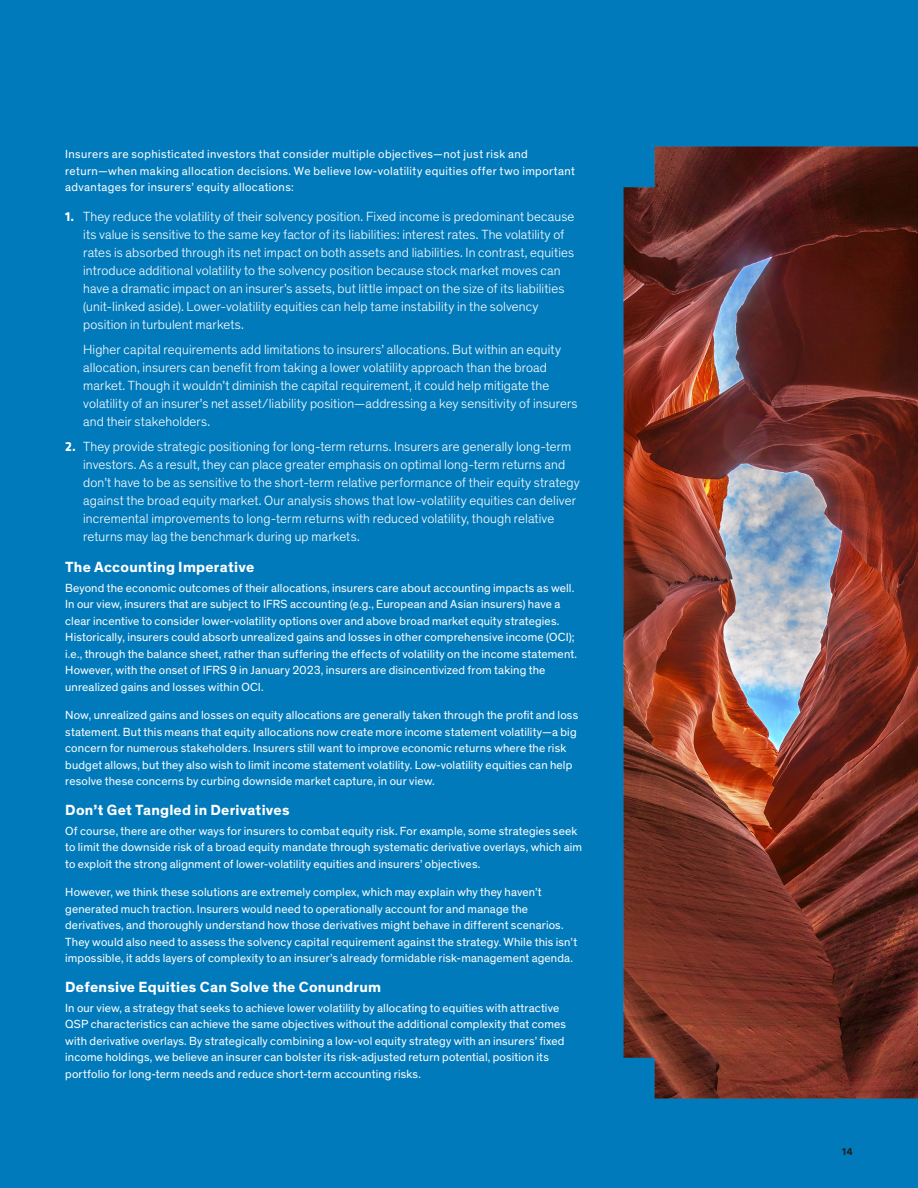
<style>
.page{position:relative;width:918px;height:1188px;background:#007abb}
.page>*{position:absolute;margin:0;border:0;box-sizing:border-box;transform-origin:0 0}
.t1{font:700 15px "Theinhardt";letter-spacing:.015em;color:#fff}
.t2{font:300 13.5px/18px "Theinhardt";letter-spacing:.01em;color:#fff}
.t3{font:12px/16.5px "Theinhardt";letter-spacing:.015em;color:#fff}
.t4{font:12px/16.5px "Theinhardt";letter-spacing:.035em;color:#fff}
.t5{font:700 10.5px "Klavika";color:#231f20}
.s1{font-family:"Klavika";font-weight:700}
</style>
<div class="page">
<img style="left:623px;top:146px;width:295px;height:953px">
<p class="t4" style="left:65px;top:146px;width:511px">Insurers are sophisticated investors that consider multiple objectives—not just risk and return—when making allocation decisions. We believe low-volatility equities offer two important advantages for insurers’ equity allocations:</p>
<p class="t2" style="left:83px;top:208px;width:493px;text-indent:-18px"><span class="s1">1.</span> They reduce the volatility of their solvency position. Fixed income is predominant because its value is sensitive to the same key factor of its liabilities: interest rates. The volatility of rates is absorbed through its net impact on both assets and liabilities. In contrast, equities introduce additional volatility to the solvency position because stock market moves can have a dramatic impact on an insurer’s assets, but little impact on the size of its liabilities (unit-linked aside). Lower-volatility equities can help tame instability in the solvency position in turbulent markets.</p>
<p class="t2" style="left:83px;top:341px;width:496px">Higher capital requirements add limitations to insurers’ allocations. But within an equity allocation, insurers can benefit from taking a lower volatility approach than the broad market. Though it wouldn’t diminish the capital requirement, it could help mitigate the volatility of an insurer’s net asset/liability position—addressing a key sensitivity of insurers and their stakeholders.</p>
<p class="t2" style="left:83px;top:437px;width:498px;text-indent:-18px"><span class="s1">2.</span> They provide strategic positioning for long-term returns. Insurers are generally long-term investors. As a result, they can place greater emphasis on optimal long-term returns and don’t have to be as sensitive to the short-term relative performance of their equity strategy against the broad equity market. Our analysis shows that low-volatility equities can deliver incremental improvements to long-term returns with reduced volatility, though relative returns may lag the benchmark during up markets.</p>
<p class="t1" style="left:65px;top:558px;width:190px">The Accounting Imperative</p>
<p class="t3" style="left:65px;top:580px;width:513px">Beyond the economic outcomes of their allocations, insurers care about accounting impacts as well.<br>In our view, insurers that are subject to IFRS accounting (e.g., European and Asian insurers) have a clear incentive to consider lower-volatility options over and above broad market equity strategies.<br>Historically, insurers could absorb unrealized gains and losses in other comprehensive income (OCI); i.e., through the balance sheet, rather than suffering the effects of volatility on the income statement.<br>However, with the onset of IFRS 9 in January 2023, insurers are disincentivized from taking the unrealized gains and losses within OCI.</p>
<p class="t3" style="left:65px;top:707px;width:515px">Now, unrealized gains and losses on equity allocations are generally taken through the profit and loss statement. But this means that equity allocations now create more income statement volatility—a big concern for numerous stakeholders. Insurers still want to improve economic returns where the risk budget allows, but they also wish to limit income statement volatility. Low-volatility equities can help resolve these concerns by curbing downside market capture, in our view.</p>
<p class="t1" style="left:65px;top:801px;width:226px">Don’t Get Tangled in Derivatives</p>
<p class="t3" style="left:65px;top:823px;width:518px">Of course, there are other ways for insurers to combat equity risk. For example, some strategies seek to limit the downside risk of a broad equity mandate through systematic derivative overlays, which aim to exploit the strong alignment of lower-volatility equities and insurers’ objectives.</p>
<p class="t3" style="left:65px;top:884px;width:513px">However, we think these solutions are extremely complex, which may explain why they haven’t generated much traction. Insurers would need to operationally account for and manage the derivatives, and thoroughly understand how those derivatives might behave in different scenarios.<br>They would also need to assess the solvency capital requirement against the strategy. While this isn’t impossible, it adds layers of complexity to an insurer’s already formidable risk-management agenda.</p>
<p class="t1" style="left:65px;top:978px;width:317px">Defensive Equities Can Solve the Conundrum</p>
<p class="t3" style="left:65px;top:1000px;width:502px">In our view, a strategy that seeks to achieve lower volatility by allocating to equities with attractive QSP characteristics can achieve the same objectives without the additional complexity that comes with derivative overlays. By strategically combining a low-vol equity strategy with an insurers’ fixed income holdings, we believe an insurer can bolster its risk-adjusted return potential, position its portfolio for long-term needs and reduce short-term accounting risks.</p>
<p class="t5" style="left:842px;top:1144px;width:12px">14</p>
</div>
